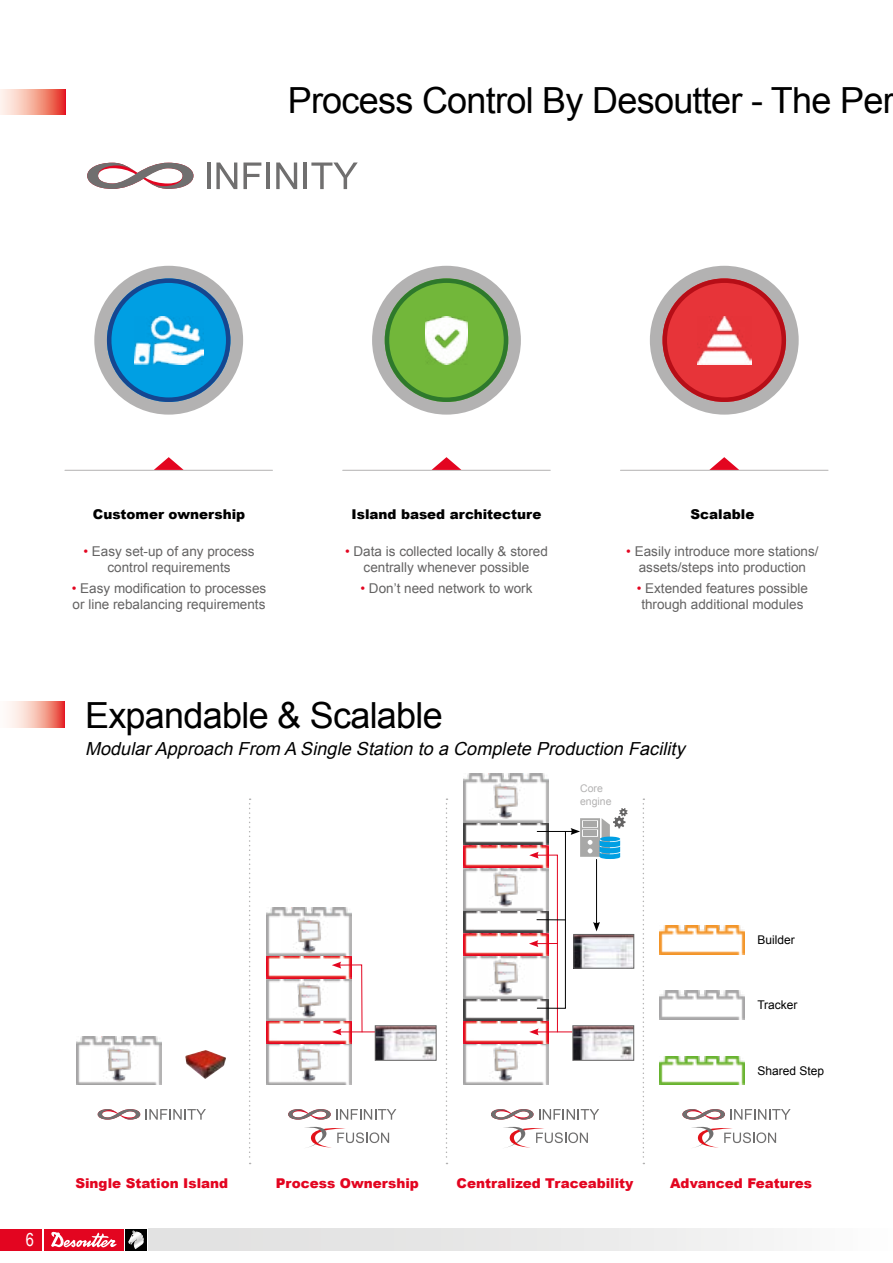
<style>
.page{position:relative;width:893px;height:1263px;background:#fff}
.page>*{position:absolute;margin:0;border:0;box-sizing:border-box;transform-origin:0 0}
.t1{font:36px "Arial";letter-spacing:-.02em;color:#000}
.t2{font:italic 18px "Arial";color:#000}
.t3{font:18px "Arial Narrow";color:#fff}
.t4{font:13.5px/16.2px "Arial";color:#646363;text-align:center}
.t5{font:900 13.5px "Arial";color:#e30520}
.t6{font:900 13.5px "Arial";color:#000}
.t7{font:12px "Arial";color:#000}
.t8{font:10.5px/12.6px "Arial";color:#b3b2b2}
.s1{color:#e30520}
</style>
<div class="page">
<div style="left:0;top:1229px;width:43px;height:21px;background:#e30520"></div>
<div style="left:148px;top:1229px;width:745px;height:21px;background:linear-gradient(to right,#ddd,#f8f8f8)"></div>
<div style="left:125px;top:1229px;width:22px;height:21px;background:#000"></div>
<div style="left:44px;top:1229px;width:80px;height:21px;background:#e30520"></div>
<svg style="left:51px;top:1231px;width:66px;height:16px"></svg>
<svg style="left:128px;top:1230px;width:16px;height:19px"></svg>
<svg style="left:0;top:89px;width:65px;height:26px;background:#f4a395"></svg>
<hr style="left:207px;top:162px;width:3px;height:27px;background:#706f6f">
<svg style="left:216px;top:162px;width:21px;height:27px"></svg>
<svg style="left:243px;top:162px;width:18px;height:27px"></svg>
<hr style="left:267px;top:162px;width:3px;height:27px;background:#706f6f">
<svg style="left:276px;top:162px;width:21px;height:27px"></svg>
<hr style="left:304px;top:162px;width:3px;height:27px;background:#706f6f">
<svg style="left:311px;top:162px;width:47px;height:27px"></svg>
<svg style="left:87px;top:163px;width:106px;height:26px"></svg>
<img style="left:185px;top:1050px;width:41px;height:29px">
<div style="left:94px;top:266px;width:149px;height:149px;border:14px solid #b3b2b2;border-radius:50%"></div>
<div style="left:107px;top:278px;width:123px;height:124px;background:#009fe3;border-radius:50%"></div>
<div style="left:107px;top:278px;width:123px;height:124px;border:4px solid #154690;border-radius:50%"></div>
<img style="left:134px;top:316px;width:69px;height:48px">
<div style="left:372px;top:266px;width:149px;height:149px;border:14px solid #b3b2b2;border-radius:50%"></div>
<div style="left:385px;top:278px;width:123px;height:124px;background:#72b73a;border-radius:50%"></div>
<div style="left:385px;top:278px;width:123px;height:124px;border:4px solid #2e792c;border-radius:50%"></div>
<img style="left:425px;top:316px;width:43px;height:48px">
<div style="left:650px;top:266px;width:149px;height:149px;border:14px solid #b3b2b2;border-radius:50%"></div>
<div style="left:662px;top:278px;width:124px;height:124px;background:#e73439;border-radius:50%"></div>
<div style="left:662px;top:278px;width:124px;height:124px;border:4px solid #b60e17;border-radius:50%"></div>
<img style="left:697px;top:316px;width:54px;height:48px">
<hr style="left:65px;top:470px;width:208px;height:1px;background:#b3b2b2">
<svg style="left:154px;top:457px;width:30px;height:13px"></svg>
<hr style="left:343px;top:470px;width:207px;height:1px;background:#b3b2b2">
<svg style="left:432px;top:457px;width:29px;height:13px"></svg>
<hr style="left:620px;top:470px;width:208px;height:1px;background:#b3b2b2">
<svg style="left:709px;top:457px;width:30px;height:13px"></svg>
<svg style="left:8px;top:702px;width:57px;height:25px"></svg>
<img style="left:77px;top:1037px;width:85px;height:48px">
<img style="left:266px;top:1043px;width:86px;height:42px">
<img style="left:463px;top:1043px;width:85px;height:42px">
<img style="left:659px;top:991px;width:86px;height:28px">
<img style="left:659px;top:926px;width:86px;height:28px">
<img style="left:659px;top:1056px;width:86px;height:29px">
<svg style="left:146px;top:1109px;width:60px;height:11px"></svg>
<svg style="left:98px;top:1109px;width:42px;height:10px"></svg>
<svg style="left:288px;top:1109px;width:108px;height:11px"></svg>
<svg style="left:539px;top:1109px;width:60px;height:11px"></svg>
<svg style="left:491px;top:1109px;width:42px;height:10px"></svg>
<svg style="left:682px;top:1109px;width:109px;height:11px"></svg>
<svg style="left:305px;top:1127px;width:84px;height:21px"></svg>
<svg style="left:503px;top:1127px;width:85px;height:21px"></svg>
<svg style="left:692px;top:1127px;width:84px;height:21px"></svg>
<img style="left:266px;top:1021px;width:86px;height:22px">
<img style="left:463px;top:1020px;width:66px;height:23px">
<img style="left:266px;top:978px;width:66px;height:43px">
<img style="left:266px;top:955px;width:86px;height:23px">
<img style="left:266px;top:907px;width:86px;height:48px">
<img style="left:463px;top:998px;width:66px;height:22px">
<img style="left:463px;top:956px;width:66px;height:42px">
<img style="left:463px;top:933px;width:66px;height:23px">
<img style="left:463px;top:910px;width:66px;height:23px">
<img style="left:463px;top:867px;width:66px;height:43px">
<img style="left:463px;top:845px;width:66px;height:22px">
<img style="left:463px;top:822px;width:66px;height:23px">
<img style="left:463px;top:774px;width:85px;height:48px">
<svg style="left:249px;top:798px;width:2px;height:366px"></svg>
<svg style="left:446px;top:798px;width:1px;height:366px"></svg>
<svg style="left:643px;top:798px;width:1px;height:366px"></svg>
<img style="left:91px;top:1045px;width:56px;height:37px">
<img style="left:281px;top:1045px;width:56px;height:37px">
<img style="left:478px;top:1045px;width:55px;height:37px">
<img style="left:281px;top:981px;width:51px;height:37px">
<img style="left:478px;top:958px;width:51px;height:37px">
<img style="left:281px;top:916px;width:56px;height:37px">
<img style="left:478px;top:871px;width:51px;height:36px">
<img style="left:478px;top:783px;width:55px;height:36px">
<hr style="left:339px;top:1031px;width:36px;height:1px;background:#e30520">
<svg style="left:332px;top:962px;width:31px;height:73px"></svg>
<svg style="left:374px;top:1025px;width:63px;height:36px"></svg>
<svg style="left:529px;top:808px;width:105px;height:253px"></svg>
<h1 class="t1" style="left:288px;top:77px;width:608px">Process Control By Desoutter - The Per</h1>
<p class="t6" style="left:93px;top:504px;width:154px">Customer ownership</p>
<p class="t4" style="left:83px;top:543px;width:173px"><span class="s1">•</span> Easy set-up of any process control requirements</p>
<p class="t4" style="left:72px;top:580px;width:196px;text-align:left"><span class="s1">•</span> Easy modification to processes or line rebalancing requirements</p>
<p class="t6" style="left:351px;top:504px;width:191px">Island based architecture</p>
<p class="t4" style="left:345px;top:543px;width:204px"><span class="s1">•</span> Data is collected locally &amp; stored centrally whenever possible</p>
<p class="t4" style="left:360px;top:580px;width:174px"><span class="s1">•</span> Don’t need network to work</p>
<p class="t6" style="left:690px;top:504px;width:65px">Scalable</p>
<p class="t4" style="left:626px;top:543px;width:194px"><span class="s1">•</span> Easily introduce more stations/ assets/steps into production</p>
<p class="t4" style="left:637px;top:580px;width:173px"><span class="s1">•</span> Extended features possible through additional modules</p>
<h1 class="t1" style="left:85px;top:692px;width:359px">Expandable &amp; Scalable</h1>
<h2 class="t2" style="left:85px;top:737px;width:606px">ModularApproach From ASingle Station to a Complete Production Facility</h2>
<p class="t8" style="left:580px;top:782px;width:33px">Core engine</p>
<h2 class="t3" style="left:26px;top:1227px;width:10px">6</h2>
<p class="t7" style="left:757px;top:932px;width:39px">Builder</p>
<p class="t7" style="left:757px;top:997px;width:42px">Tracker</p>
<p class="t7" style="left:757px;top:1063px;width:68px">Shared Step</p>
<p class="t5" style="left:75px;top:1173px;width:154px">Single Station Island</p>
<p class="t5" style="left:276px;top:1173px;width:145px">Process Ownership</p>
<p class="t5" style="left:457px;top:1173px;width:178px">Centralized Traceability</p>
<p class="t5" style="left:670px;top:1173px;width:144px">Advanced Features</p>
</div>
